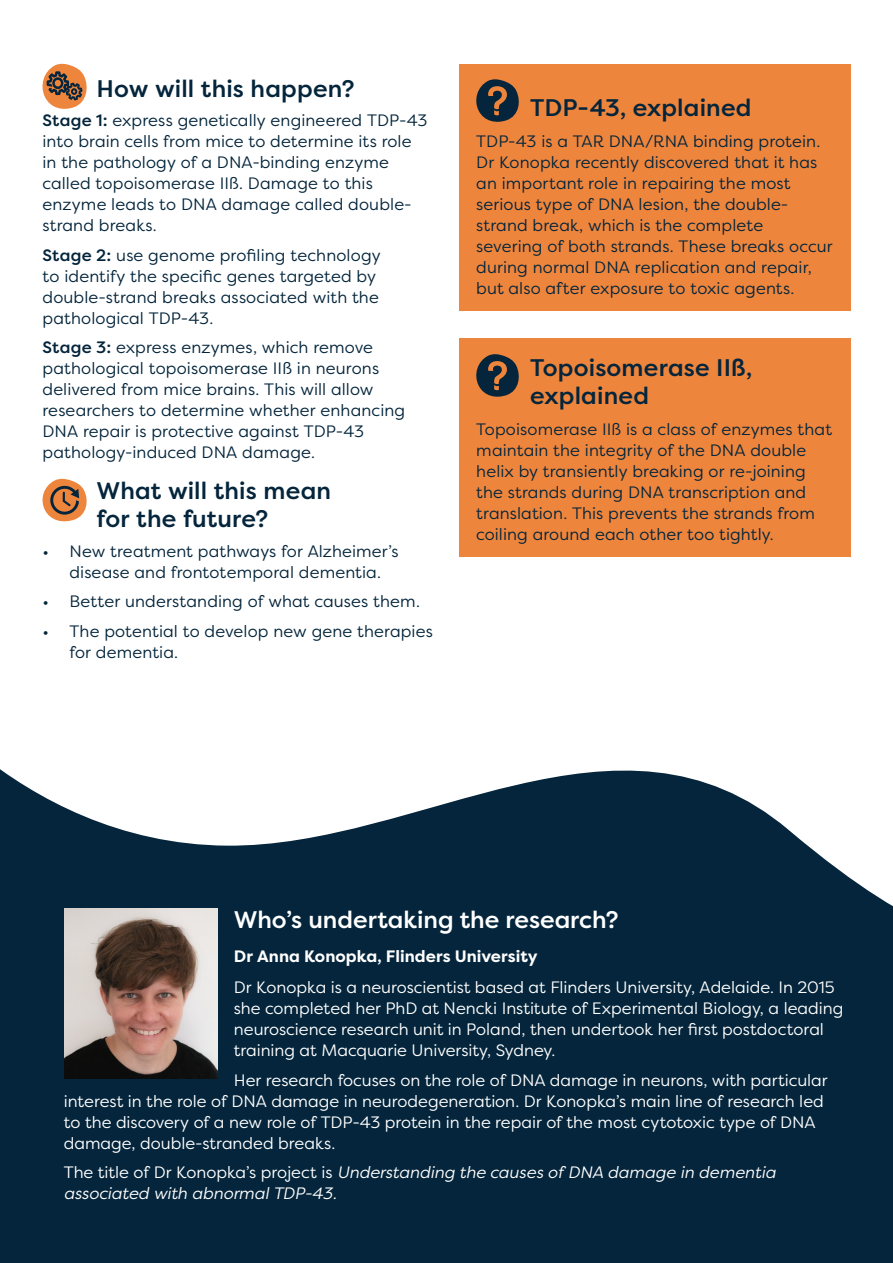
<style>
.page{position:relative;width:893px;height:1263px;background:#fff}
.page>*{position:absolute;margin:0;border:0;box-sizing:border-box;transform-origin:0 0}
.t1{font:500 24px/28.5px "Filson Pro";letter-spacing:.005em;color:#04253b}
.t2{font:500 24px "Filson Pro";color:#fff}
.t3{font:16.5px/21px "Filson Pro";letter-spacing:.01em;color:#04253b}
.t4{font:16.5px/21px "Filson Pro";color:#fff}
.t5{font:italic 16.5px/21px "Filson Pro";color:#fff}
.t6{font:700 16.5px "Filson Pro";letter-spacing:.005em;color:#fff}
.s1{font-weight:500}
.s2{font-style:normal}
</style>
<div class="page">
<svg style="left:42px;top:63px;width:45px;height:46px"></svg>
<svg style="left:42px;top:478px;width:45px;height:44px"></svg>
<svg style="left:0;top:769px;width:893px;height:494px;fill:#04253b"></svg>
<img style="left:65px;top:908px;width:153px;height:170px">
<div style="left:459px;top:339px;width:391px;height:218px;background:#ee853d"></div>
<svg style="left:476px;top:354px;width:43px;height:43px"></svg>
<div style="left:459px;top:64px;width:391px;height:247px;background:#ee853d"></div>
<svg style="left:476px;top:79px;width:43px;height:43px"></svg>
<h1 class="t1" style="left:97px;top:74px;width:260px">How will this happen?</h1>
<p class="t3" style="left:43px;top:110px;width:386px"><span class="s1">Stage 1:</span> express genetically engineered TDP-43 into brain cells from mice to determine its role in the pathology of a DNA-binding enzyme called topoisomerase IIß. Damage to this enzyme leads to DNA damage called double&shy;strand breaks.</p>
<p class="t3" style="left:43px;top:244px;width:340px"><span class="s1">Stage 2:</span> use genome profiling technology to identify the specific genes targeted by double-strand breaks associated with the pathological TDP-43.</p>
<p class="t3" style="left:43px;top:337px;width:364px"><span class="s1">Stage 3:</span> express enzymes, which remove pathological topoisomerase IIß in neurons delivered from mice brains. This will allow researchers to determine whether enhancing DNA repair is protective against TDP-43 pathology-induced DNA damage.</p>
<h1 class="t1" style="left:97px;top:476px;width:236px">What will this mean for the future?</h1>
<p class="t3" style="left:43px;top:540px;width:357px;text-align:center">• New treatment pathways for Alzheimer’s disease and frontotemporal dementia.</p>
<p class="t3" style="left:43px;top:591px;width:379px">• Better understanding of what causes them.</p>
<p class="t3" style="left:70px;top:620px;width:365px;text-indent:-27px">• The potential to develop new gene therapies for dementia.</p>
<h1 class="t1" style="left:530px;top:93px;width:223px">TDP-43, explained</h1>
<p class="t3" style="left:476px;top:130px;width:358px">TDP-43 is a TAR DNA/RNA binding protein.<br>Dr Konopka recently discovered that it has an important role in repairing the most serious type of DNA lesion, the double&shy;strand break, which is the complete severing of both strands. These breaks occur during normal DNA replication and repair, but also after exposure to toxic agents.</p>
<h1 class="t1" style="left:530px;top:352px;width:223px">Topoisomerase IIß, explained</h1>
<p class="t3" style="left:476px;top:418px;width:357px">Topoisomerase IIß is a class of enzymes that maintain the integrity of the DNA double helix by transiently breaking or re-joining the strands during DNA transcription and translation. This prevents the strands from coiling around each other too tightly.</p>
<h1 class="t2" style="left:234px;top:903px;width:386px">Who’s undertaking the research?</h1>
<p class="t6" style="left:234px;top:945px;width:305px">Dr Anna Konopka, Flinders University</p>
<p class="t4" style="left:234px;top:976px;width:611px">Dr Konopka is a neuroscientist based at Flinders University, Adelaide. In 2015 she completed her PhD at Nencki Institute of Experimental Biology, a leading neuroscience research unit in Poland, then undertook her first postdoctoral training at Macquarie University, Sydney.</p>
<p class="t4" style="left:64px;top:1069px;width:765px;text-indent:170px">Her research focuses on the role of DNA damage in neurons, with particular interest in the role of DNA damage in neurodegeneration. Dr Konopka’s main line of research led to the discovery of a new role of TDP-43 protein in the repair of the most cytotoxic type of DNA damage, double-stranded breaks.</p>
<p class="t5" style="left:64px;top:1161px;width:713px"><span class="s2">The title of Dr Konopka’s project is</span> Understanding the causes of DNA damage in dementia associated with abnormal TDP-43.</p>
</div>
